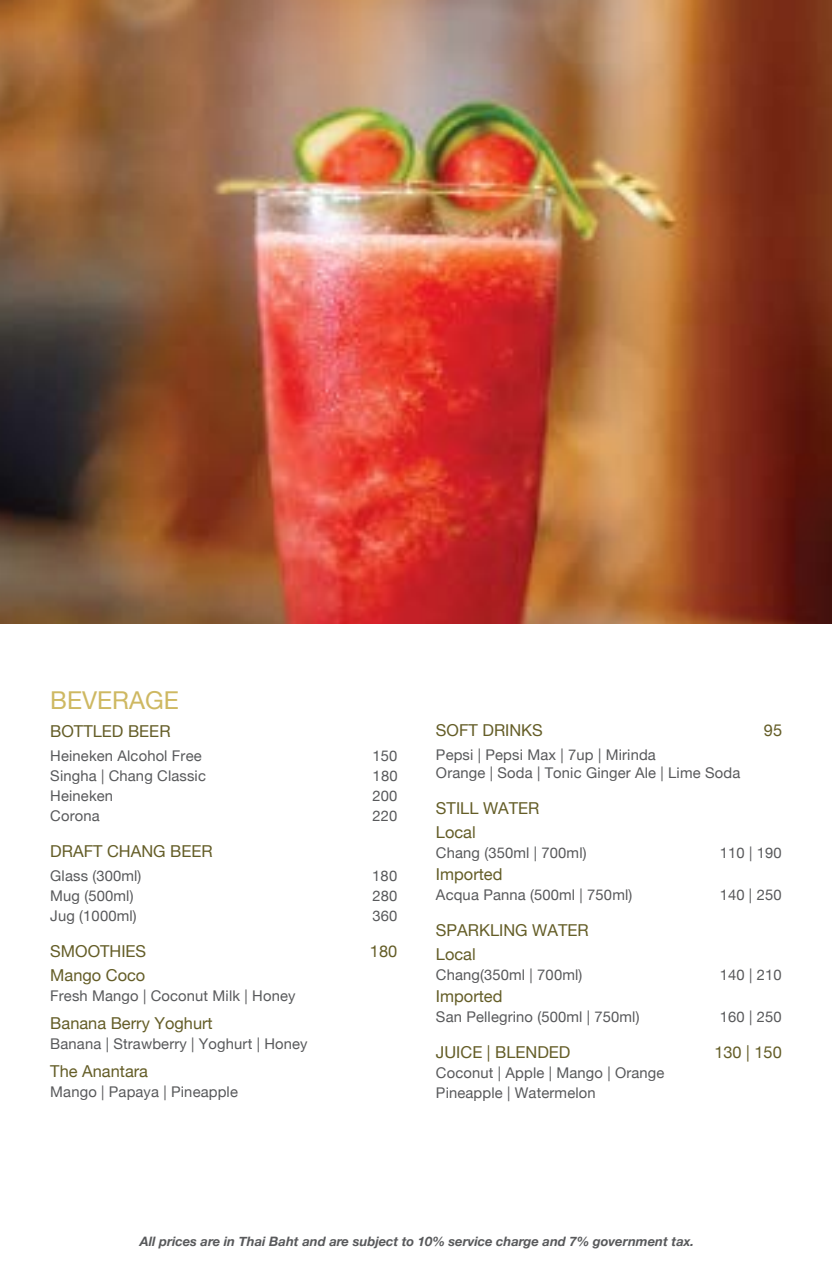
<style>
.page{position:relative;width:832px;height:1276px;background:#fff}
.page>*{position:absolute;margin:0;border:0;box-sizing:border-box;transform-origin:0 0}
.t1{font:24.6px "Helvetica Neue";color:#ceb862}
.t2{font:16.4px/24px "Helvetica Neue";color:#645d27}
.t3{font:14.8px/18px "Helvetica Neue";letter-spacing:.01em;color:#58595b}
.t4{font:italic 700 13px "Helvetica Neue";color:#58595b}
</style>
<div class="page">
<img style="left:0;top:0;width:832px;height:623px">
<h1 class="t1" style="left:50px;top:683px;width:130px">BEVERAGE</h1>
<p class="t2" style="left:50px;top:720px;width:122px">BOTTLED BEER</p>
<p class="t3" style="left:50px;top:748px;width:153px">Heineken Alcohol Free</p>
<p class="t3" style="left:372px;top:748px;width:26px">150</p>
<p class="t3" style="left:50px;top:768px;width:157px">Singha | Chang Classic</p>
<p class="t3" style="left:373px;top:768px;width:26px">180</p>
<p class="t3" style="left:50px;top:788px;width:64px">Heineken</p>
<p class="t3" style="left:372px;top:788px;width:26px">200</p>
<p class="t3" style="left:50px;top:808px;width:51px">Corona</p>
<p class="t3" style="left:373px;top:808px;width:26px">220</p>
<p class="t2" style="left:50px;top:840px;width:164px">DRAFT CHANG BEER</p>
<p class="t3" style="left:50px;top:868px;width:93px">Glass (300ml)</p>
<p class="t3" style="left:372px;top:868px;width:26px">180</p>
<p class="t3" style="left:50px;top:888px;width:85px">Mug (500ml)</p>
<p class="t3" style="left:372px;top:888px;width:26px">280</p>
<p class="t3" style="left:50px;top:908px;width:88px">Jug (1000ml)</p>
<p class="t3" style="left:372px;top:908px;width:26px">360</p>
<p class="t2" style="left:50px;top:940px;width:97px">SMOOTHIES</p>
<p class="t2" style="left:370px;top:940px;width:29px">180</p>
<p class="t2" style="left:50px;top:964px;width:97px">Mango Coco</p>
<p class="t3" style="left:50px;top:988px;width:247px">Fresh Mango | Coconut Milk | Honey</p>
<p class="t2" style="left:50px;top:1012px;width:164px">Banana Berry Yoghurt</p>
<p class="t3" style="left:50px;top:1036px;width:259px">Banana | Strawberry | Yoghurt | Honey</p>
<p class="t2" style="left:50px;top:1060px;width:99px">The Anantara</p>
<p class="t3" style="left:50px;top:1084px;width:189px">Mango | Papaya | Pineapple</p>
<p class="t2" style="left:436px;top:719px;width:108px">SOFT DRINKS</p>
<p class="t2" style="left:764px;top:719px;width:20px">95</p>
<p class="t3" style="left:436px;top:746px;width:306px">Pepsi | Pepsi Max | 7up | Mirinda<br>Orange | Soda | Tonic Ginger Ale | Lime Soda</p>
<p class="t2" style="left:436px;top:797px;width:105px">STILL WATER<br>Local</p>
<p class="t3" style="left:436px;top:844px;width:152px">Chang (350ml | 700ml)</p>
<p class="t3" style="left:720px;top:844px;width:63px">110 | 190</p>
<p class="t2" style="left:436px;top:863px;width:68px">Imported</p>
<p class="t3" style="left:436px;top:886px;width:198px">Acqua Panna (500ml | 750ml)</p>
<p class="t3" style="left:720px;top:886px;width:63px">140 | 250</p>
<p class="t2" style="left:436px;top:919px;width:154px">SPARKLING WATER<br>Local</p>
<p class="t3" style="left:436px;top:966px;width:148px">Chang(350ml | 700ml)</p>
<p class="t3" style="left:720px;top:966px;width:63px">140 | 210</p>
<p class="t2" style="left:436px;top:985px;width:68px">Imported</p>
<p class="t3" style="left:436px;top:1008px;width:205px">San Pellegrino (500ml | 750ml)</p>
<p class="t3" style="left:720px;top:1008px;width:63px">160 | 250</p>
<p class="t2" style="left:436px;top:1041px;width:136px">JUICE | BLENDED</p>
<p class="t2" style="left:714px;top:1041px;width:69px">130 | 150</p>
<p class="t3" style="left:436px;top:1063px;width:230px;line-height:20px">Coconut | Apple | Mango | Orange<br>Pineapple | Watermelon</p>
<p class="t4" style="left:140px;top:1231px;width:556px">All prices are in Thai Baht and are subject to 10% service charge and 7% government tax.</p>
</div>
